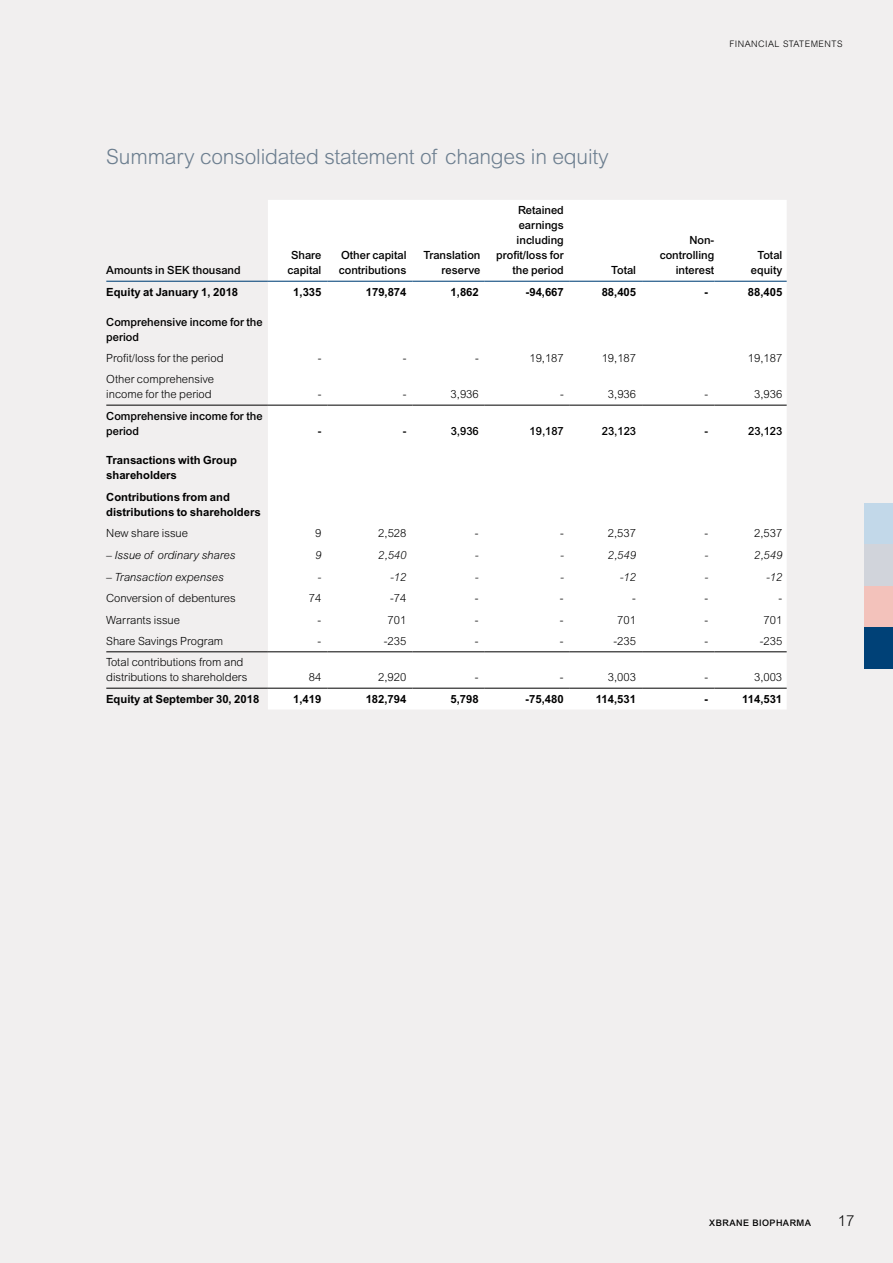
<style>
.page{position:relative;width:893px;height:1263px;background:#f1efef}
.page>*{position:absolute;margin:0;border:0;box-sizing:border-box;transform-origin:0 0}
.t1{font:300 21px "Arial MT Std";letter-spacing:-.01em;color:#6c7e8f}
.t2{font:300 15px "Arial MT Std";color:#000}
.t3{font:300 11.25px/15px "Arial MT Std";color:#000}
.t4{font:500 11.25px/15px "Arial MT Std";color:#000}
.t5{font:700 11.25px/15px "Arial MT Std";color:#000}
.t6{font:italic 300 11.25px "Arial";color:#000}
.t7{font:300 9px "Arial MT Std";letter-spacing:.05em;color:#000}
.t8{font:500 9px "Arial MT Std";letter-spacing:.05em;color:#000}
</style>
<div class="page">
<div style="left:864px;top:586px;width:29px;height:41px;background:#f3c2bb"></div>
<div style="left:864px;top:627px;width:29px;height:41px;background:#004177"></div>
<div style="left:864px;top:503px;width:29px;height:41px;background:#c2d8e9"></div>
<div style="left:864px;top:544px;width:29px;height:42px;background:#d1d4db"></div>
<div style="left:268px;top:200px;width:519px;height:509px;background:#fff"></div>
<hr style="left:106px;top:405px;width:162px;height:1px;background:#000">
<hr style="left:268px;top:405px;width:59px;height:1px;background:#000">
<hr style="left:327px;top:405px;width:85px;height:1px;background:#000">
<hr style="left:412px;top:405px;width:73px;height:1px;background:#000">
<hr style="left:485px;top:405px;width:85px;height:1px;background:#000">
<hr style="left:570px;top:405px;width:72px;height:1px;background:#000">
<hr style="left:642px;top:405px;width:72px;height:1px;background:#000">
<hr style="left:714px;top:405px;width:73px;height:1px;background:#000">
<hr style="left:106px;top:651px;width:162px;height:1px;background:#000">
<hr style="left:268px;top:651px;width:59px;height:1px;background:#000">
<hr style="left:327px;top:651px;width:85px;height:1px;background:#000">
<hr style="left:412px;top:651px;width:73px;height:1px;background:#000">
<hr style="left:485px;top:651px;width:85px;height:1px;background:#000">
<hr style="left:570px;top:651px;width:72px;height:1px;background:#000">
<hr style="left:642px;top:651px;width:72px;height:1px;background:#000">
<hr style="left:714px;top:651px;width:73px;height:1px;background:#000">
<hr style="left:106px;top:688px;width:162px;height:1px;background:#000">
<hr style="left:268px;top:688px;width:59px;height:1px;background:#000">
<hr style="left:327px;top:688px;width:85px;height:1px;background:#000">
<hr style="left:412px;top:688px;width:73px;height:1px;background:#000">
<hr style="left:485px;top:688px;width:85px;height:1px;background:#000">
<hr style="left:570px;top:688px;width:72px;height:1px;background:#000">
<hr style="left:642px;top:688px;width:72px;height:1px;background:#000">
<hr style="left:714px;top:688px;width:73px;height:1px;background:#000">
<hr style="left:106px;top:281px;width:162px;height:1px;background:#004177">
<hr style="left:268px;top:281px;width:59px;height:1px;background:#004177">
<hr style="left:327px;top:281px;width:85px;height:1px;background:#004177">
<hr style="left:412px;top:281px;width:73px;height:1px;background:#004177">
<hr style="left:485px;top:281px;width:85px;height:1px;background:#004177">
<hr style="left:570px;top:281px;width:72px;height:1px;background:#004177">
<hr style="left:642px;top:281px;width:72px;height:1px;background:#004177">
<hr style="left:714px;top:281px;width:73px;height:1px;background:#004177">
<p class="t7" style="left:729px;top:39px;width:114px">FINANCIAL STATEMENTS</p>
<h1 class="t1" style="left:106px;top:145px;width:504px">Summary consolidated statement of changes in equity</h1>
<p class="t4" style="left:106px;top:263px;width:136px">Amounts in SEK thousand</p>
<p class="t4" style="left:287px;top:248px;width:35px;text-align:center">Share capital</p>
<p class="t4" style="left:339px;top:248px;width:69px">Other capital contributions</p>
<p class="t4" style="left:423px;top:248px;width:59px;text-align:right">Translation reserve</p>
<p class="t4" style="left:496px;top:203px;width:69px;text-align:right">Retained earnings including profit/loss for the period</p>
<p class="t4" style="left:611px;top:263px;width:26px">Total</p>
<p class="t4" style="left:660px;top:233px;width:56px;text-align:right">Non&shy;controlling interest</p>
<p class="t4" style="left:751px;top:248px;width:33px;text-align:center">Total equity</p>
<p class="t5" style="left:106px;top:284px;width:133px">Equity at January 1, 2018</p>
<p class="t5" style="left:293px;top:284px;width:30px">1,335</p>
<p class="t5" style="left:366px;top:284px;width:42px">179,874</p>
<p class="t5" style="left:451px;top:284px;width:30px">1,862</p>
<p class="t5" style="left:526px;top:284px;width:40px">-94,667</p>
<p class="t5" style="left:602px;top:284px;width:36px">88,405</p>
<p class="t5" style="left:705px;top:284px;width:5px">-</p>
<p class="t5" style="left:748px;top:284px;width:36px">88,405</p>
<p class="t4" style="left:106px;top:314px;width:158px">Comprehensive income for the period</p>
<p class="t3" style="left:106px;top:350px;width:119px">Profit/loss for the period</p>
<p class="t3" style="left:318px;top:350px;width:5px">-</p>
<p class="t3" style="left:403px;top:350px;width:5px">-</p>
<p class="t3" style="left:475px;top:350px;width:5px">-</p>
<p class="t3" style="left:529px;top:350px;width:36px">19,187</p>
<p class="t3" style="left:602px;top:350px;width:36px">19,187</p>
<p class="t3" style="left:748px;top:350px;width:36px">19,187</p>
<p class="t3" style="left:106px;top:372px;width:109px">Other comprehensive income for the period</p>
<p class="t3" style="left:318px;top:387px;width:5px">-</p>
<p class="t3" style="left:403px;top:387px;width:5px">-</p>
<p class="t3" style="left:451px;top:387px;width:30px">3,936</p>
<p class="t3" style="left:560px;top:387px;width:5px">-</p>
<p class="t3" style="left:608px;top:387px;width:30px">3,936</p>
<p class="t3" style="left:705px;top:387px;width:5px">-</p>
<p class="t3" style="left:754px;top:387px;width:30px">3,936</p>
<p class="t4" style="left:106px;top:408px;width:158px">Comprehensive income for the period</p>
<p class="t4" style="left:318px;top:423px;width:5px">-</p>
<p class="t4" style="left:403px;top:423px;width:5px">-</p>
<p class="t4" style="left:451px;top:423px;width:30px">3,936</p>
<p class="t4" style="left:530px;top:423px;width:36px">19,187</p>
<p class="t4" style="left:602px;top:423px;width:36px">23,123</p>
<p class="t4" style="left:705px;top:423px;width:5px">-</p>
<p class="t4" style="left:748px;top:423px;width:36px">23,123</p>
<p class="t5" style="left:106px;top:453px;width:132px">Transactions with Group shareholders</p>
<p class="t5" style="left:106px;top:489px;width:156px">Contributions from and distributions to shareholders</p>
<p class="t3" style="left:106px;top:525px;width:83px">New share issue</p>
<p class="t3" style="left:315px;top:525px;width:8px">9</p>
<p class="t3" style="left:378px;top:525px;width:30px">2,528</p>
<p class="t3" style="left:475px;top:525px;width:5px">-</p>
<p class="t3" style="left:560px;top:525px;width:5px">-</p>
<p class="t3" style="left:608px;top:525px;width:30px">2,537</p>
<p class="t3" style="left:705px;top:525px;width:5px">-</p>
<p class="t3" style="left:754px;top:525px;width:30px">2,537</p>
<p class="t6" style="left:106px;top:548px;width:131px">– Issue of ordinary shares</p>
<p class="t6" style="left:315px;top:548px;width:8px">9</p>
<p class="t6" style="left:378px;top:548px;width:30px">2,540</p>
<p class="t6" style="left:475px;top:548px;width:5px">-</p>
<p class="t6" style="left:560px;top:548px;width:5px">-</p>
<p class="t6" style="left:608px;top:548px;width:30px">2,549</p>
<p class="t6" style="left:705px;top:548px;width:5px">-</p>
<p class="t6" style="left:754px;top:548px;width:30px">2,549</p>
<p class="t6" style="left:106px;top:570px;width:119px">– Transaction expenses</p>
<p class="t6" style="left:318px;top:570px;width:5px">-</p>
<p class="t6" style="left:390px;top:570px;width:18px">-12</p>
<p class="t6" style="left:475px;top:570px;width:5px">-</p>
<p class="t6" style="left:560px;top:570px;width:5px">-</p>
<p class="t6" style="left:620px;top:570px;width:18px">-12</p>
<p class="t6" style="left:705px;top:570px;width:5px">-</p>
<p class="t6" style="left:766px;top:570px;width:18px">-12</p>
<p class="t3" style="left:106px;top:591px;width:131px">Conversion of debentures</p>
<p class="t3" style="left:309px;top:591px;width:14px">74</p>
<p class="t3" style="left:390px;top:591px;width:18px">-74</p>
<p class="t3" style="left:475px;top:591px;width:5px">-</p>
<p class="t3" style="left:560px;top:591px;width:5px">-</p>
<p class="t3" style="left:632px;top:591px;width:5px">-</p>
<p class="t3" style="left:705px;top:591px;width:5px">-</p>
<p class="t3" style="left:778px;top:591px;width:5px">-</p>
<p class="t3" style="left:106px;top:612px;width:75px">Warrants issue</p>
<p class="t3" style="left:318px;top:612px;width:5px">-</p>
<p class="t3" style="left:388px;top:612px;width:20px">701</p>
<p class="t3" style="left:475px;top:612px;width:5px">-</p>
<p class="t3" style="left:560px;top:612px;width:5px">-</p>
<p class="t3" style="left:617px;top:612px;width:20px">701</p>
<p class="t3" style="left:704px;top:612px;width:5px">-</p>
<p class="t3" style="left:763px;top:612px;width:20px">701</p>
<p class="t3" style="left:106px;top:633px;width:119px">Share Savings Program</p>
<p class="t3" style="left:318px;top:633px;width:5px">-</p>
<p class="t3" style="left:384px;top:633px;width:24px">-235</p>
<p class="t3" style="left:475px;top:633px;width:5px">-</p>
<p class="t3" style="left:560px;top:633px;width:5px">-</p>
<p class="t3" style="left:613px;top:633px;width:24px">-235</p>
<p class="t3" style="left:704px;top:633px;width:5px">-</p>
<p class="t3" style="left:760px;top:633px;width:24px">-235</p>
<p class="t3" style="left:106px;top:655px;width:143px">Total contributions from and distributions to shareholders</p>
<p class="t3" style="left:309px;top:670px;width:14px">84</p>
<p class="t3" style="left:378px;top:670px;width:30px">2,920</p>
<p class="t3" style="left:475px;top:670px;width:5px">-</p>
<p class="t3" style="left:560px;top:670px;width:5px">-</p>
<p class="t3" style="left:608px;top:670px;width:30px">3,003</p>
<p class="t3" style="left:704px;top:670px;width:5px">-</p>
<p class="t3" style="left:754px;top:670px;width:30px">3,003</p>
<p class="t5" style="left:106px;top:691px;width:155px">Equity at September 30, 2018</p>
<p class="t5" style="left:293px;top:691px;width:30px">1,419</p>
<p class="t5" style="left:366px;top:691px;width:42px">182,794</p>
<p class="t5" style="left:450px;top:691px;width:30px">5,798</p>
<p class="t5" style="left:525px;top:691px;width:40px">-75,480</p>
<p class="t5" style="left:596px;top:691px;width:42px">114,531</p>
<p class="t5" style="left:704px;top:691px;width:5px">-</p>
<p class="t5" style="left:742px;top:691px;width:42px">114,531</p>
<p class="t8" style="left:709px;top:1218px;width:103px">XBRANE BIOPHARMA</p>
<h2 class="t2" style="left:838px;top:1212px;width:18px">17</h2>
</div>
